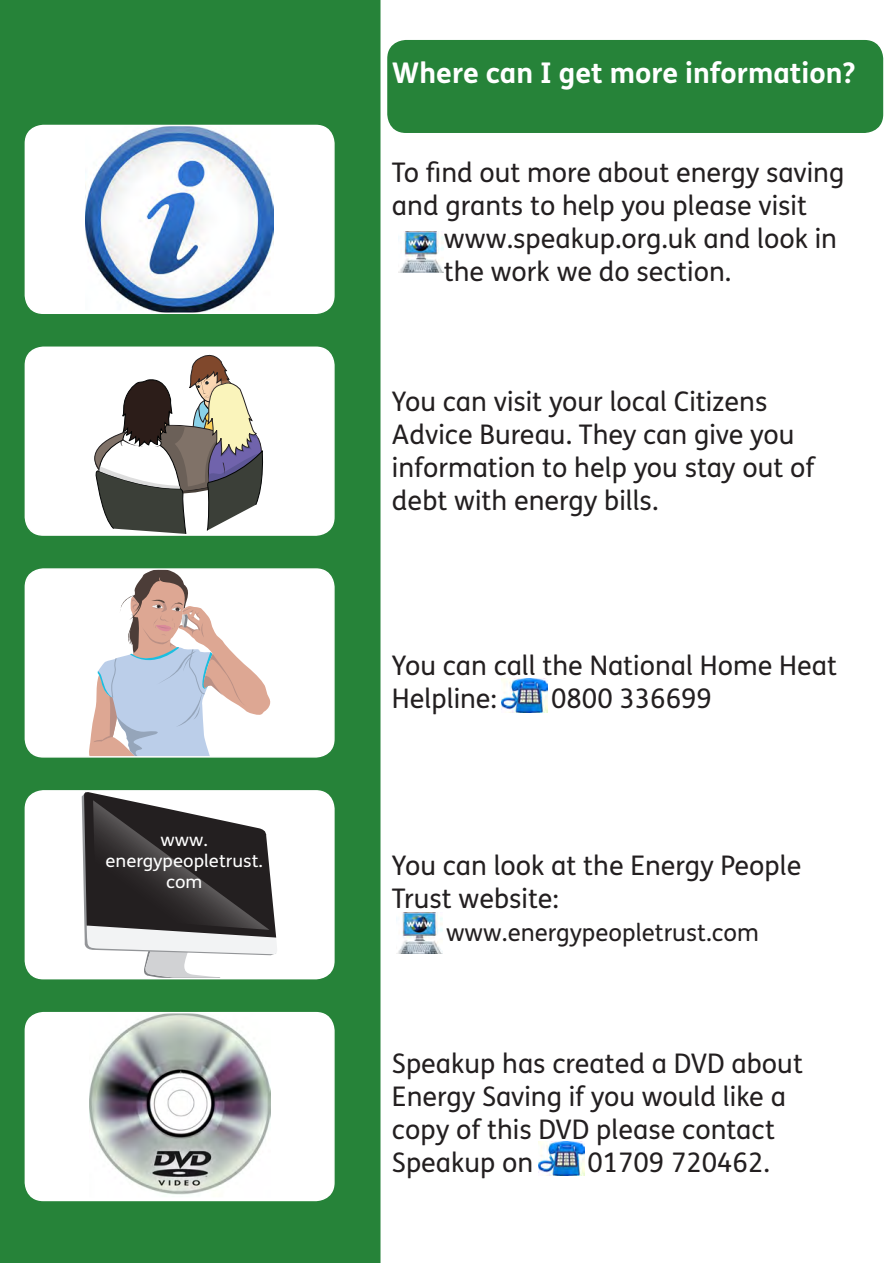
<style>
.page{position:relative;width:893px;height:1263px;background:#fff}
.page>*{position:absolute;margin:0;border:0;box-sizing:border-box;transform-origin:0 0}
.t1{font:700 28.5px "FS Me";color:#fff}
.t2{font:27px/33px "FS Me";color:#231f20}
.t3{font:24px "FS Me";color:#231f20}
.t4{font:17.55px/21px "FS Me";color:#fff;text-align:center;scale:1.06 1}
</style>
<div class="page">
<div style="left:0;top:0;width:380px;height:1263px;background:#268339"></div>
<div style="left:25px;top:347px;width:309px;height:188px;background:#fff;border-radius:18px"></div>
<svg style="left:95px;top:354px;width:169px;height:179px"></svg>
<div style="left:25px;top:346px;width:310px;height:190px;border:2px solid #fff;border-radius:18px"></div>
<svg style="left:25px;top:791px;width:309px;height:188px"></svg>
<div style="left:25px;top:790px;width:310px;height:189px;border:2px solid #fff;border-radius:18px"></div>
<div style="left:25px;top:125px;width:309px;height:188px;background:#fff;border-radius:18px"></div>
<img style="left:86px;top:128px;width:187px;height:183px">
<div style="left:25px;top:125px;width:310px;height:189px;border:2px solid #fff;border-radius:18px"></div>
<div style="left:388px;top:41px;width:494px;height:91px;background:#268339;border-radius:18px"></div>
<div style="left:387px;top:40px;width:496px;height:93px;border:2px solid #268339;border-radius:18px"></div>
<div style="left:25px;top:569px;width:309px;height:188px;background:#fff;border-radius:18px"></div>
<svg style="left:89px;top:571px;width:181px;height:184px"></svg>
<div style="left:25px;top:568px;width:310px;height:190px;border:2px solid #fff;border-radius:18px"></div>
<svg style="left:501px;top:678px;width:41px;height:35px"></svg>
<img style="left:502px;top:678px;width:45px;height:34px">
<img style="left:397px;top:913px;width:45px;height:41px">
<div style="left:25px;top:1013px;width:309px;height:187px;background:#fff;border-radius:18px"></div>
<img style="left:89px;top:1015px;width:181px;height:180px">
<div style="left:25px;top:1012px;width:310px;height:189px;border:2px solid #fff;border-radius:18px"></div>
<svg style="left:538px;top:1141px;width:40px;height:35px"></svg>
<img style="left:539px;top:1141px;width:45px;height:34px">
<img style="left:398px;top:231px;width:46px;height:41px">
<p class="t4" style="left:105px;top:829px;width:150px">www. energypeopletrust. com</p>
<p class="t1" style="left:392px;top:55px;width:465px">Where can I get more information?</p>
<p class="t2" style="left:392px;top:156px;width:454px">To find out more about energy saving and grants to help you please visit</p>
<p class="t2" style="left:444px;top:222px;width:395px">www.speakup.org.uk and look in the work we do section.</p>
<p class="t2" style="left:392px;top:386px;width:424px">You can visit your local Citizens<br>Advice Bureau. They can give you information to help you stay out of debt with energy bills.</p>
<p class="t2" style="left:392px;top:650px;width:446px">You can call the National Home Heat<br>Helpline:</p>
<p class="t2" style="left:551px;top:683px;width:162px">0800 336699</p>
<p class="t2" style="left:392px;top:849px;width:411px">You can look at the Energy People<br>Trust website:</p>
<p class="t3" style="left:446px;top:919px;width:315px">www.energypeopletrust.com</p>
<p class="t2" style="left:392px;top:1047px;width:412px">Speakup has created a DVD about<br>Energy Saving if you would like a copy of this DVD please contact<br>Speakup on</p>
<p class="t2" style="left:587px;top:1146px;width:184px">01709 720462.</p>
</div>
